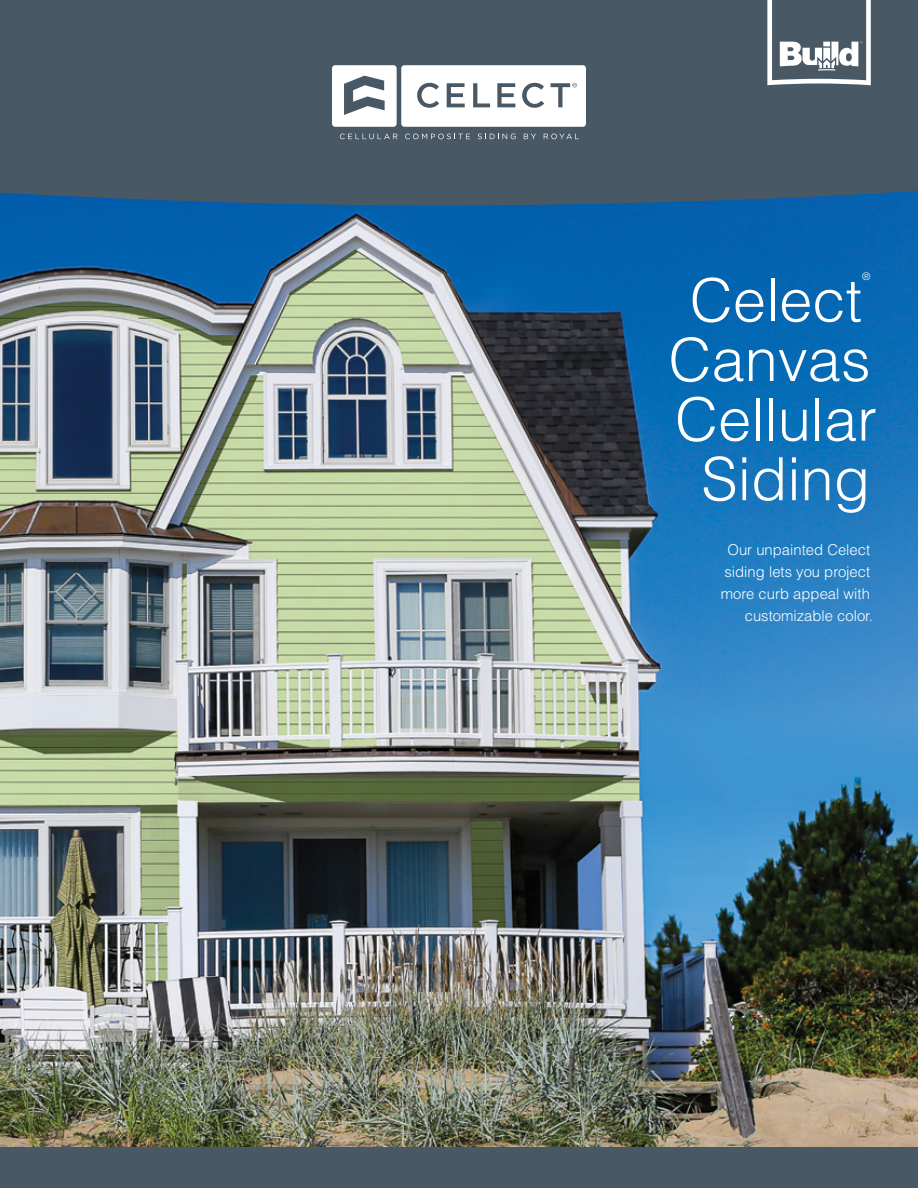
<style>
.page{position:relative;width:918px;height:1188px;background:#fff}
.page>*{position:absolute;margin:0;border:0;box-sizing:border-box;transform-origin:0 0}
.t1{font:300 59.55px/59.6px "Helvetica LT Std";color:#fff;text-align:center}
.t2{font:300 14.85px/21.9px "Helvetica LT Std";color:#fff;text-align:right}
.t3{font:300 10.35px "Helvetica LT Std";color:#fff}
</style>
<div class="page">
<img style="left:0;top:205px;width:918px;height:943px">
<div style="left:0;top:1148px;width:918px;height:40px;background:#485865"></div>
<div style="left:0;top:0;width:918px;height:205px;background:#485865"></div>
<svg style="left:340px;top:134px;width:58px;height:5px"></svg>
<svg style="left:405px;top:134px;width:65px;height:5px"></svg>
<svg style="left:478px;top:134px;width:38px;height:5px"></svg>
<svg style="left:524px;top:134px;width:12px;height:5px"></svg>
<svg style="left:544px;top:134px;width:35px;height:5px"></svg>
<svg style="left:332px;top:65px;width:254px;height:62px"></svg>
<svg style="left:767px;top:0;width:104px;height:85px"></svg>
<p class="t3" style="left:862px;top:270px;width:10px">®</p>
<h1 class="t1" style="left:690px;top:270px;width:174px">Celect</h1>
<h1 class="t1" style="left:669px;top:330px;width:210px">Canvas<br>Cellular<br>Siding</h1>
<p class="t2" style="left:721px;top:539px;width:154px">Our unpainted Celect siding lets you project more curb appeal with customizable color.</p>
</div>
